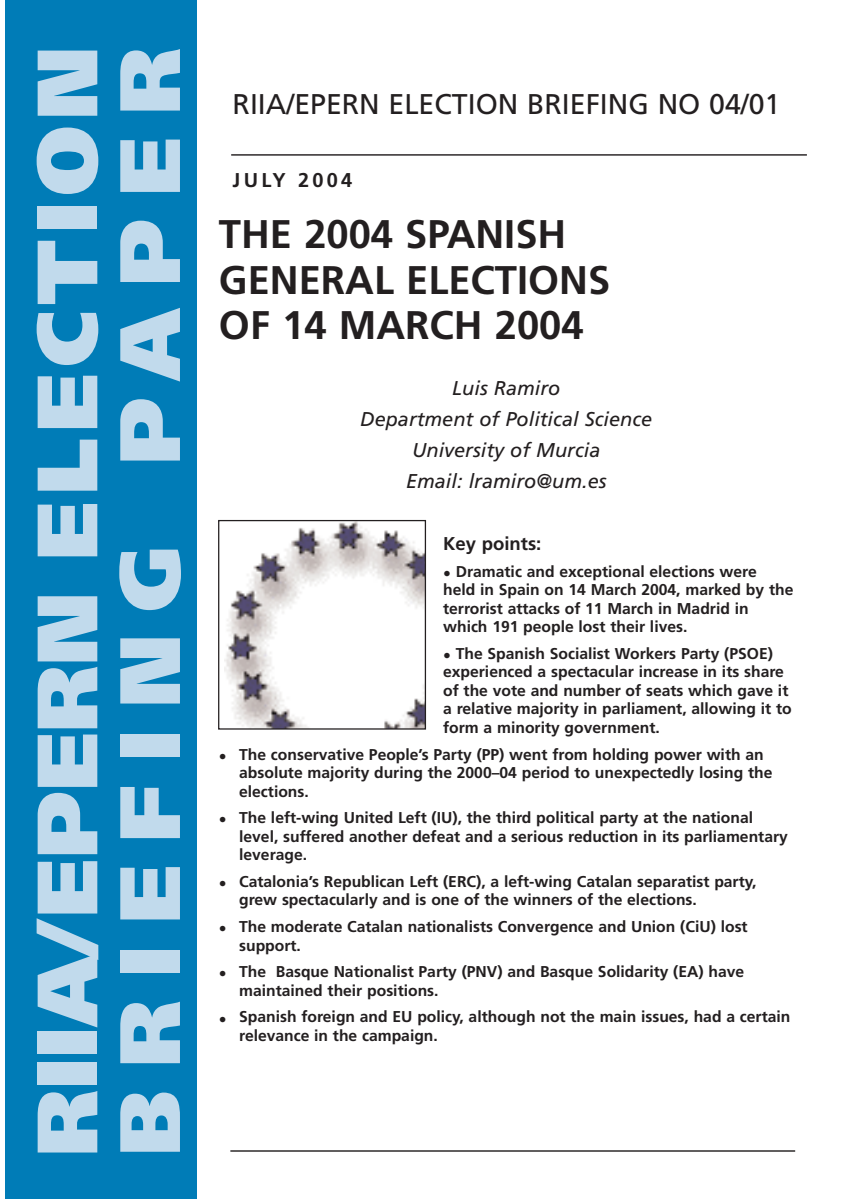
<style>
.page{position:relative;width:864px;height:1199px;background:#fff}
.page>*{position:absolute;margin:0;border:0;box-sizing:border-box;transform-origin:0 0}
.t1{font:900 85.5px/82.7px "Frutiger";letter-spacing:.075em;color:#c1daec}
.t2{font:700 39.9px/45.6px "Frutiger";color:#231f20}
.t3{font:28.5px "Frutiger";color:#231f20}
.t4{font:italic 19.95px/30.9px "Frutiger";color:#231f20;text-align:center}
.t5{font:700 19.95px "Frutiger";letter-spacing:.165em;color:#231f20}
.t6{font:700 18.6px "Frutiger";color:#231f20}
.t7{font:700 15.6px/18.5px "Frutiger";color:#231f20}
</style>
<div class="page">
<div style="left:6px;top:0;width:191px;height:1198px;background:#007cb7"></div>
<hr style="left:231px;top:154px;width:576px;height:2px;background:#231f20">
<hr style="left:230px;top:1150px;width:565px;height:1px;background:#231f20">
<img style="left:224px;top:522px;width:200px;height:205px">
<div style="left:218px;top:520px;width:208px;height:209px;border:1px solid #231f20"></div>
<h1 class="t1" style="left:33px;top:1156px;width:1110px;rotate:-90deg">RIIA/EPERN ELECTION<br>BRIEFING PAPER</h1>
<h3 class="t3" style="left:233px;top:93px;width:549px">RIIA/EPERN ELECTION BRIEFING NO 04/01</h3>
<p class="t5" style="left:233px;top:172px;width:121px">JULY 2004</p>
<h2 class="t2" style="left:219px;top:215px;width:393px">THE 2004 SPANISH<br>GENERAL ELECTIONS<br>OF 14 MARCH 2004</h2>
<p class="t4" style="left:360px;top:374px;width:294px">Luis Ramiro<br>Department of Political Science<br>University of Murcia<br>Email: lramiro@um.es</p>
<p class="t6" style="left:443px;top:536px;width:100px">Key points:</p>
<p class="t7" style="left:443px;top:563px;width:352px">• Dramatic and exceptional elections were<br>held in Spain on 14 March 2004, marked by the terrorist attacks of 11 March in Madrid in which 191 people lost their lives.</p>
<p class="t7" style="left:443px;top:645px;width:350px">• The Spanish Socialist Workers Party (PSOE) experienced a spectacular increase in its share of the vote and number of seats which gave it a relative majority in parliament, allowing it to form a minority government.</p>
<p class="t7" style="left:239px;top:746px;width:535px;text-indent:-20px">• The conservative People’s Party (PP) went from holding power with an absolute majority during the 2000–04 period to unexpectedly losing the elections.</p>
<p class="t7" style="left:239px;top:809px;width:550px;text-indent:-20px">• The left-wing United Left (IU), the third political party at the national level, suffered another defeat and a serious reduction in its parliamentary leverage.</p>
<p class="t7" style="left:239px;top:873px;width:519px;text-indent:-20px">• Catalonia’s Republican Left (ERC), a left-wing Catalan separatist party, grew spectacularly and is one of the winners of the elections.</p>
<p class="t7" style="left:239px;top:918px;width:510px;text-indent:-20px">• The moderate Catalan nationalists Convergence and Union (CiU) lost support.</p>
<p class="t7" style="left:239px;top:963px;width:507px;text-indent:-20px">• The Basque Nationalist Party (PNV) and Basque Solidarity (EA) have maintained their positions.</p>
<p class="t7" style="left:239px;top:1009px;width:553px;text-indent:-20px">• Spanish foreign and EU policy, although not the main issues, had a certain relevance in the campaign.</p>
</div>
